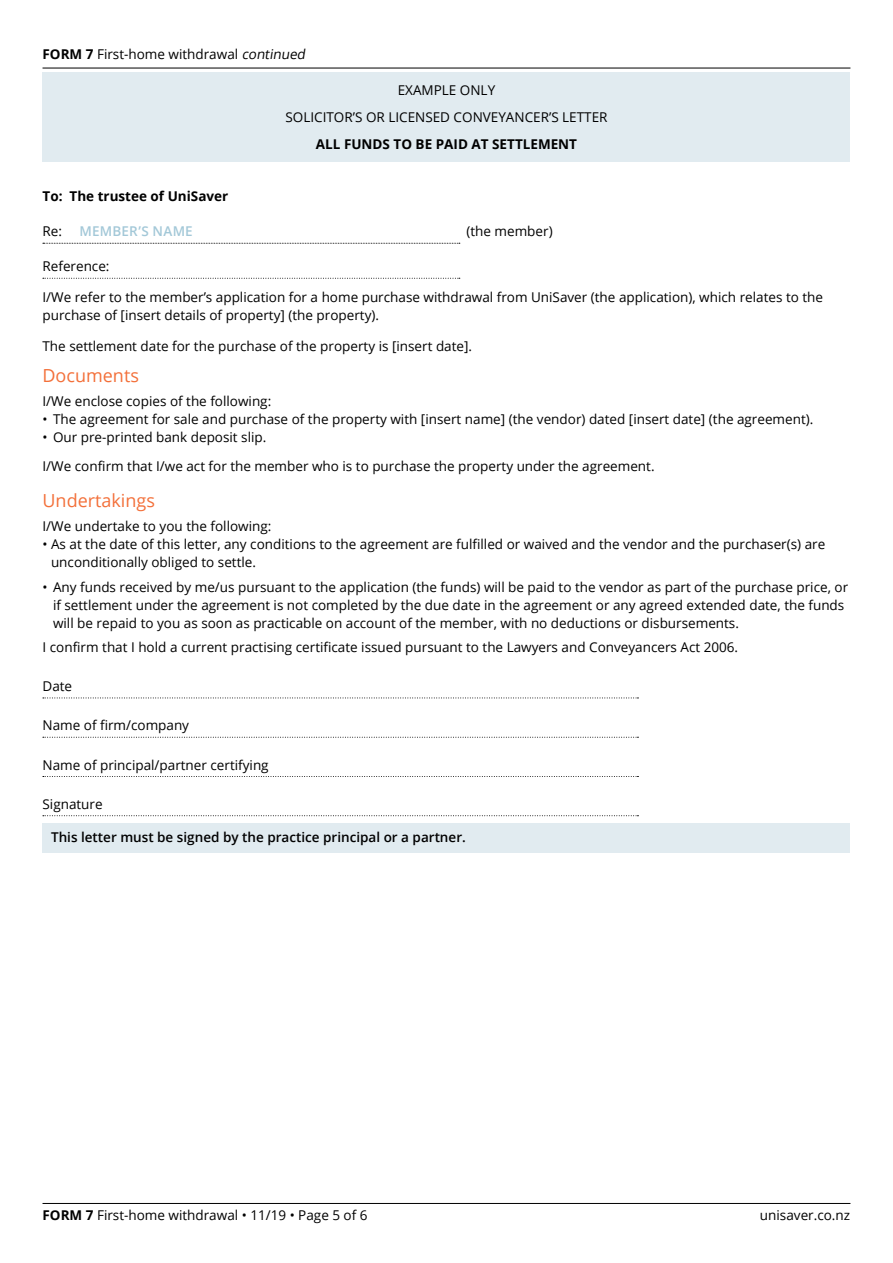
<style>
.page{position:relative;width:893px;height:1263px;background:#fff}
.page>*{position:absolute;margin:0;border:0;box-sizing:border-box;transform-origin:0 0}
.t1{font:18px "Open Sans";color:#f3703a}
.t2{font:13.5px/18px "Open Sans";color:#000}
.t3{font:600 13.5px "Open Sans";color:#000}
.t4{font:700 13.5px "Open Sans";color:#000}
.t5{font:600 13.5px "Open Sans";letter-spacing:.01em;color:#a3c8d8}
.s1{font-weight:700}
.s2{font-style:italic}
</style>
<div class="page">
<div style="left:43px;top:72px;width:807px;height:90px;background:#e1ebf0"></div>
<div style="left:43px;top:823px;width:807px;height:30px;background:#e1ebf0"></div>
<svg style="left:43px;top:243px;width:417px;height:1px"></svg>
<svg style="left:43px;top:278px;width:417px;height:1px"></svg>
<svg style="left:43px;top:697px;width:595px;height:1px"></svg>
<svg style="left:43px;top:737px;width:595px;height:1px"></svg>
<svg style="left:43px;top:776px;width:595px;height:1px"></svg>
<svg style="left:43px;top:815px;width:595px;height:1px"></svg>
<hr style="left:43px;top:1203px;width:807px;height:1px;background:#000">
<hr style="left:43px;top:68px;width:807px;height:1px;background:#000">
<p class="t2" style="left:43px;top:45px;width:267px"><span class="s1">FORM 7</span> First-home withdrawal <span class="s2">continued</span></p>
<p class="t2" style="left:285px;top:76px;width:324px;line-height:27.5px;text-align:center">EXAMPLE ONLY<br>SOLICITOR’S OR LICENSED CONVEYANCER’S LETTER</p>
<p class="t4" style="left:316px;top:135px;width:263px">ALL FUNDS TO BE PAID AT SETTLEMENT</p>
<p class="t4" style="left:43px;top:187px;width:187px">To: The trustee of UniSaver</p>
<p class="t2" style="left:43px;top:222px;width:21px">Re:</p>
<p class="t5" style="left:80px;top:222px;width:115px">MEMBER’S NAME</p>
<p class="t2" style="left:466px;top:222px;width:88px">(the member)</p>
<p class="t2" style="left:43px;top:257px;width:69px">Reference:</p>
<p class="t2" style="left:43px;top:288px;width:782px">I/We refer to the member’s application for a home purchase withdrawal from UniSaver (the application), which relates to the purchase of [insert details of property] (the property).</p>
<p class="t2" style="left:43px;top:337px;width:431px">The settlement date for the purchase of the property is [insert date].</p>
<h1 class="t1" style="left:43px;top:363px;width:98px">Documents</h1>
<p class="t2" style="left:43px;top:392px;width:230px">I/We enclose copies of the following:</p>
<p class="t2" style="left:43px;top:410px;width:772px">• The agreement for sale and purchase of the property with [insert name] (the vendor) dated [insert date] (the agreement).</p>
<p class="t2" style="left:43px;top:423px;width:614px;line-height:28.7px">• Our pre-printed bank deposit slip.<br>I/We confirm that I/we act for the member who is to purchase the property under the agreement.</p>
<h1 class="t1" style="left:43px;top:488px;width:114px">Undertakings</h1>
<p class="t2" style="left:43px;top:517px;width:230px">I/We undertake to you the following:</p>
<p class="t2" style="left:51px;top:535px;width:776px;text-indent:-9px">• As at the date of this letter, any conditions to the agreement are fulfilled or waived and the vendor and the purchaser(s) are unconditionally obliged to settle.</p>
<p class="t2" style="left:53px;top:577px;width:797px;text-indent:-11px">• Any funds received by me/us pursuant to the application (the funds) will be paid to the vendor as part of the purchase price, or if settlement under the agreement is not completed by the due date in the agreement or any agreed extended date, the funds will be repaid to you as soon as practicable on account of the member, with no deductions or disbursements.</p>
<p class="t2" style="left:43px;top:638px;width:697px">I confirm that I hold a current practising certificate issued pursuant to the Lawyers and Conveyancers Act 2006.</p>
<p class="t2" style="left:43px;top:677px;width:31px">Date</p>
<p class="t2" style="left:43px;top:716px;width:148px">Name of firm/company</p>
<p class="t2" style="left:43px;top:755px;width:228px">Name of principal/partner certifying</p>
<p class="t2" style="left:43px;top:795px;width:62px">Signature</p>
<p class="t3" style="left:51px;top:828px;width:416px">This letter must be signed by the practice principal or a partner.</p>
<p class="t2" style="left:43px;top:1206px;width:327px"><span class="s1">FORM 7</span> First-home withdrawal • 11/19 • Page 5 of 6</p>
<p class="t2" style="left:760px;top:1206px;width:92px">unisaver.co.nz</p>
</div>
